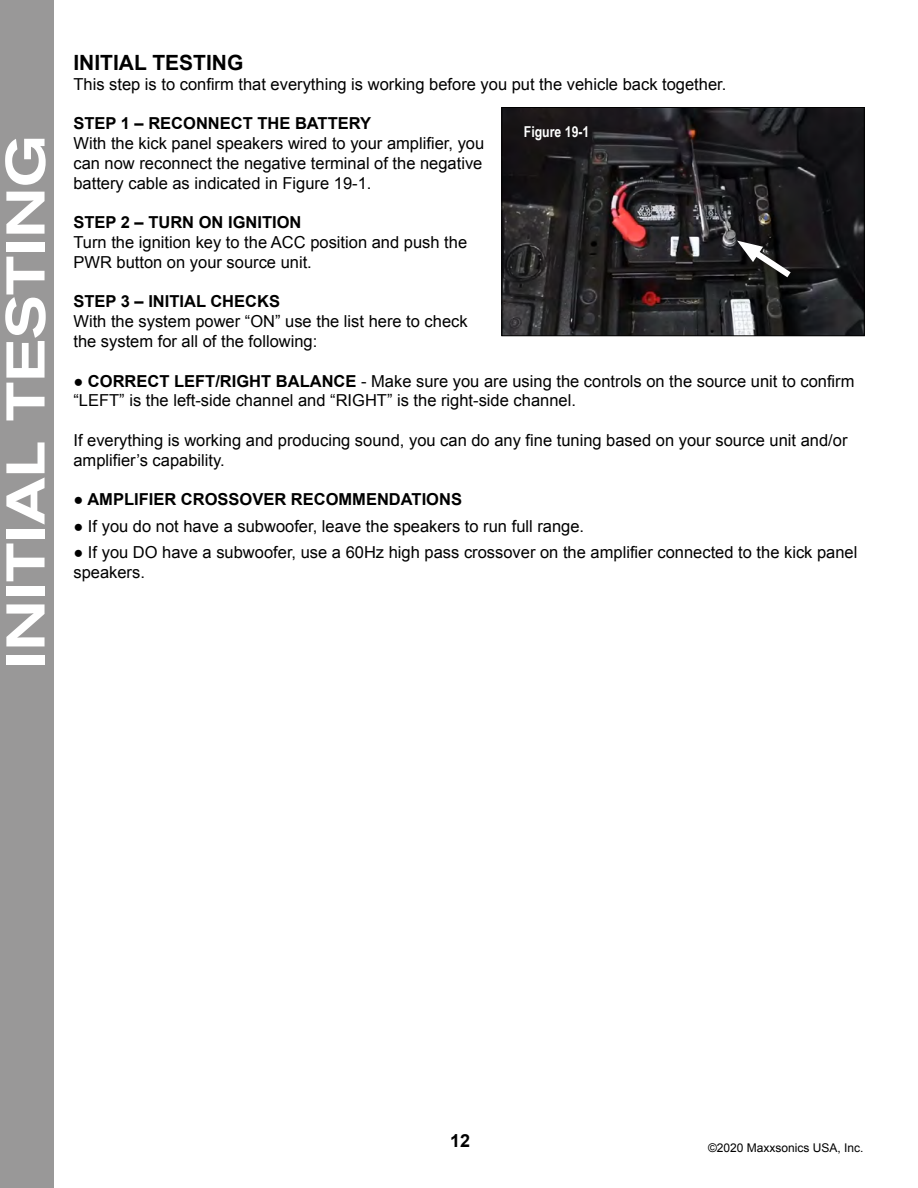
<style>
.page{position:relative;width:918px;height:1188px;background:#fff}
.page>*{position:absolute;margin:0;border:0;box-sizing:border-box;transform-origin:0 0}
.t1{font:500 expanded 54px "Akzidenz Grotesk BE";color:#fff}
.t2{font:700 21px "Arial";color:#000}
.t3{font:700 18px "Arial";color:#000}
.t4{font:16.5px/19.8px "Arial";color:#000}
.t5{font:700 16.5px "Arial";color:#000}
.t6{font:700 15px "Arial Narrow";color:#fff}
.t7{font:12px "Arial";color:#000}
.s1{font-weight:700}
</style>
<div class="page">
<div style="left:0;top:0;width:54px;height:1188px;background:#999898"></div>
<img style="left:504px;top:109px;width:358px;height:225px">
<div style="left:502px;top:107px;width:362px;height:229px;border:1px solid #000"></div>
<svg style="left:737px;top:240px;width:60px;height:43px"></svg>
<h1 class="t1" style="left:-6px;top:669px;width:535px;rotate:-90deg">INITIAL TESTING</h1>
<p class="t2" style="left:73px;top:48px;width:171px">INITIAL TESTING</p>
<p class="t4" style="left:73px;top:74px;width:655px">This step is to confirm that everything is working before you put the vehicle back together.</p>
<p class="t5" style="left:73px;top:112px;width:299px">STEP 1 – RECONNECT THE BATTERY</p>
<p class="t4" style="left:73px;top:133px;width:412px;text-align:justify">With the kick panel speakers wired to your amplifier, you can now reconnect the negative terminal of the negative battery cable as indicated in Figure 19-1.</p>
<p class="t5" style="left:73px;top:211px;width:229px">STEP 2 – TURN ON IGNITION</p>
<p class="t4" style="left:73px;top:232px;width:395px">Turn the ignition key to the ACC position and push the<br>PWR button on your source unit.</p>
<p class="t5" style="left:73px;top:291px;width:208px">STEP 3 – INITIAL CHECKS</p>
<p class="t4" style="left:73px;top:312px;width:396px">With the system power “ON” use the list here to check the system for all of the following:</p>
<p class="t4" style="left:73px;top:371px;width:783px"><span class="s1">● CORRECT LEFT/RIGHT BALANCE</span> - Make sure you are using the controls on the source unit to confirm “LEFT” is the left-side channel and “RIGHT” is the right-side channel.</p>
<p class="t4" style="left:73px;top:430px;width:776px">If everything is working and producing sound, you can do any fine tuning based on your source unit and/or amplifier’s capability.</p>
<p class="t5" style="left:73px;top:489px;width:390px">● AMPLIFIER CROSSOVER RECOMMENDATIONS</p>
<p class="t4" style="left:73px;top:516px;width:512px">● If you do not have a subwoofer, leave the speakers to run full range.</p>
<p class="t4" style="left:73px;top:543px;width:786px">● If you DO have a subwoofer, use a 60Hz high pass crossover on the amplifier connected to the kick panel speakers.</p>
<p class="t6" style="left:524px;top:121px;width:67px">Figure 19-1</p>
<p class="t3" style="left:450px;top:1129px;width:22px">12</p>
<p class="t7" style="left:708px;top:1140px;width:157px">©2020 Maxxsonics USA, Inc.</p>
</div>
